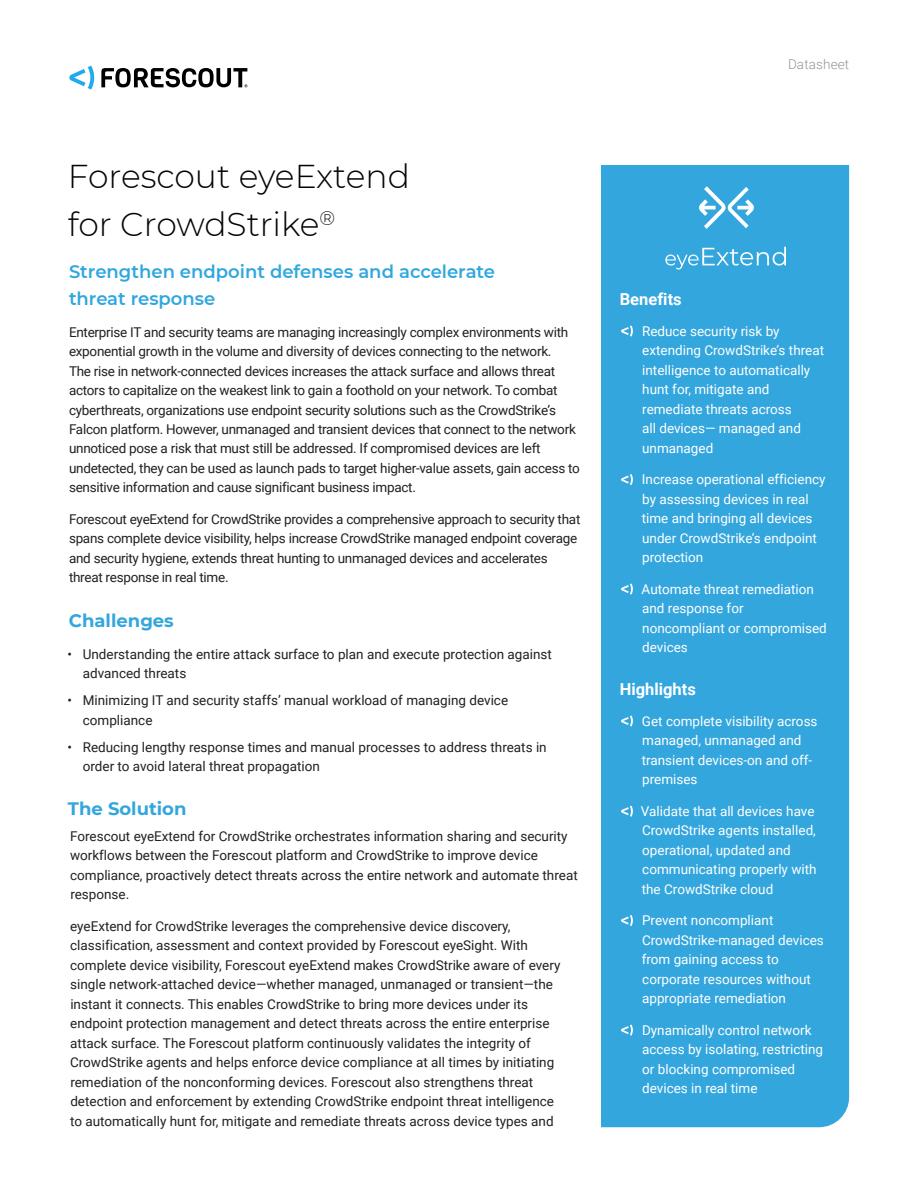
<style>
.page{position:relative;width:918px;height:1188px;background:#fff}
.page>*{position:absolute;margin:0;border:0;box-sizing:border-box;transform-origin:0 0}
.title_small{font:300 33px "Montserrat";color:#040503}
.body{font:600 18px "Montserrat";color:#30a7de}
.subhead_small{font:700 18px "Montserrat";color:#33a6de}
.body-2{font:700 18px "Montserrat";color:#33a6de}
.body-3{font:700 16.5px "Roboto";color:#fff}
.body-4{font:13.5px/19.5px "Roboto";color:#231f20}
.body-5{font:13.5px/19.5px "Roboto";letter-spacing:-.02em;color:#231f20}
.body-6{font:13.5px/19.5px "Roboto";color:#fff}
.folio{font:300 13.5px "Roboto";letter-spacing:.01em;color:#939598}
</style>
<div class="page">
<svg style="left:69px;top:66px;width:25px;height:24px"></svg>
<svg style="left:101px;top:68px;width:147px;height:20px"></svg>
<div style="left:601px;top:165px;width:248px;height:962px;background:#33a6de"></div>
<svg style="left:621px;top:326px;width:12px;height:11px"></svg>
<svg style="left:621px;top:474px;width:12px;height:11px"></svg>
<svg style="left:621px;top:584px;width:12px;height:11px"></svg>
<svg style="left:621px;top:715px;width:12px;height:12px"></svg>
<svg style="left:621px;top:806px;width:12px;height:11px"></svg>
<svg style="left:621px;top:915px;width:12px;height:11px"></svg>
<svg style="left:621px;top:1025px;width:12px;height:11px"></svg>
<svg style="left:699px;top:186px;width:55px;height:43px"></svg>
<svg style="left:665px;top:247px;width:121px;height:22px;background:#5ab7e4"></svg>
<p class="title_small" style="left:68px;top:154px;width:344px">Forescout eyeExtend</p>
<p class="title_small" style="left:68px;top:202px;width:269px">for CrowdStrike<sup>®</sup></p>
<p class="body" style="left:69px;top:259px;width:428px">Strengthen endpoint defenses and accelerate</p>
<p class="body" style="left:69px;top:286px;width:148px">threat response</p>
<p class="body-5" style="left:69px;top:321px;width:512px">Enterprise IT and security teams are managing increasingly complex environments with exponential growth in the volume and diversity of devices connecting to the network.<br>The rise in network-connected devices increases the attack surface and allows threat actors to capitalize on the weakest link to gain a foothold on your network. To combat cyberthreats, organizations use endpoint security solutions such as the CrowdStrike’s Falcon platform. However, unmanaged and transient devices that connect to the network unnoticed pose a risk that must still be addressed. If compromised devices are left undetected, they can be used as launch pads to target higher-value assets, gain access to sensitive information and cause significant business impact.</p>
<p class="body-5" style="left:69px;top:509px;width:513px">Forescout eyeExtend for CrowdStrike provides a comprehensive approach to security that spans complete device visibility, helps increase CrowdStrike managed endpoint coverage and security hygiene, extends threat hunting to unmanaged devices and accelerates threat response in real time.</p>
<p class="body-2" style="left:69px;top:608px;width:106px">Challenges</p>
<p class="body-4" style="left:83px;top:644px;width:471px;text-indent:-15px">• Understanding the entire attack surface to plan and execute protection against advanced threats</p>
<p class="body-4" style="left:83px;top:690px;width:427px;text-indent:-15px">• Minimizing IT and security staffs’ manual workload of managing device compliance</p>
<p class="body-4" style="left:83px;top:737px;width:465px;text-indent:-15px">• Reducing lengthy response times and manual processes to address threats in order to avoid lateral threat propagation</p>
<p class="subhead_small" style="left:68px;top:796px;width:120px">The Solution</p>
<p class="body-4" style="left:70px;top:826px;width:509px">Forescout eyeExtend for CrowdStrike orchestrates information sharing and security workflows between the Forescout platform and CrowdStrike to improve device compliance, proactively detect threats across the entire network and automate threat response.</p>
<p class="body-4" style="left:70px;top:916px;width:492px">eyeExtend for CrowdStrike leverages the comprehensive device discovery, classification, assessment and context provided by Forescout eyeSight. With complete device visibility, Forescout eyeExtend makes CrowdStrike aware of every single network-attached device—whether managed, unmanaged or transient—the instant it connects. This enables CrowdStrike to bring more devices under its endpoint protection management and detect threats across the entire enterprise attack surface. The Forescout platform continuously validates the integrity of CrowdStrike agents and helps enforce device compliance at all times by initiating remediation of the nonconforming devices. Forescout also strengthens threat detection and enforcement by extending CrowdStrike endpoint threat intelligence to automatically hunt for, mitigate and remediate threats across device types and</p>
<p class="folio" style="left:788px;top:54px;width:63px">Datasheet</p>
<p class="body-3" style="left:620px;top:287px;width:63px">Benefits</p>
<p class="body-6" style="left:642px;top:321px;width:184px">Reduce security risk by extending CrowdStrike’s threat intelligence to automatically hunt for, mitigate and remediate threats across<br>all devices— managed and unmanaged</p>
<p class="body-6" style="left:642px;top:469px;width:185px">Increase operational efficiency by assessing devices in real time and bringing all devices under CrowdStrike’s endpoint protection</p>
<p class="body-6" style="left:642px;top:579px;width:187px">Automate threat remediation and response for noncompliant or compromised devices</p>
<p class="body-3" style="left:620px;top:677px;width:78px">Highlights</p>
<p class="body-6" style="left:642px;top:711px;width:177px">Get complete visibility across managed, unmanaged and transient devices-on and off&shy;premises</p>
<p class="body-6" style="left:641px;top:801px;width:177px">Validate that all devices have<br>CrowdStrike agents installed, operational, updated and communicating properly with the CrowdStrike cloud</p>
<p class="body-6" style="left:642px;top:910px;width:184px">Prevent noncompliant<br>CrowdStrike-managed devices from gaining access to corporate resources without appropriate remediation</p>
<p class="body-6" style="left:642px;top:1020px;width:183px">Dynamically control network access by isolating, restricting or blocking compromised devices in real time</p>
</div>
